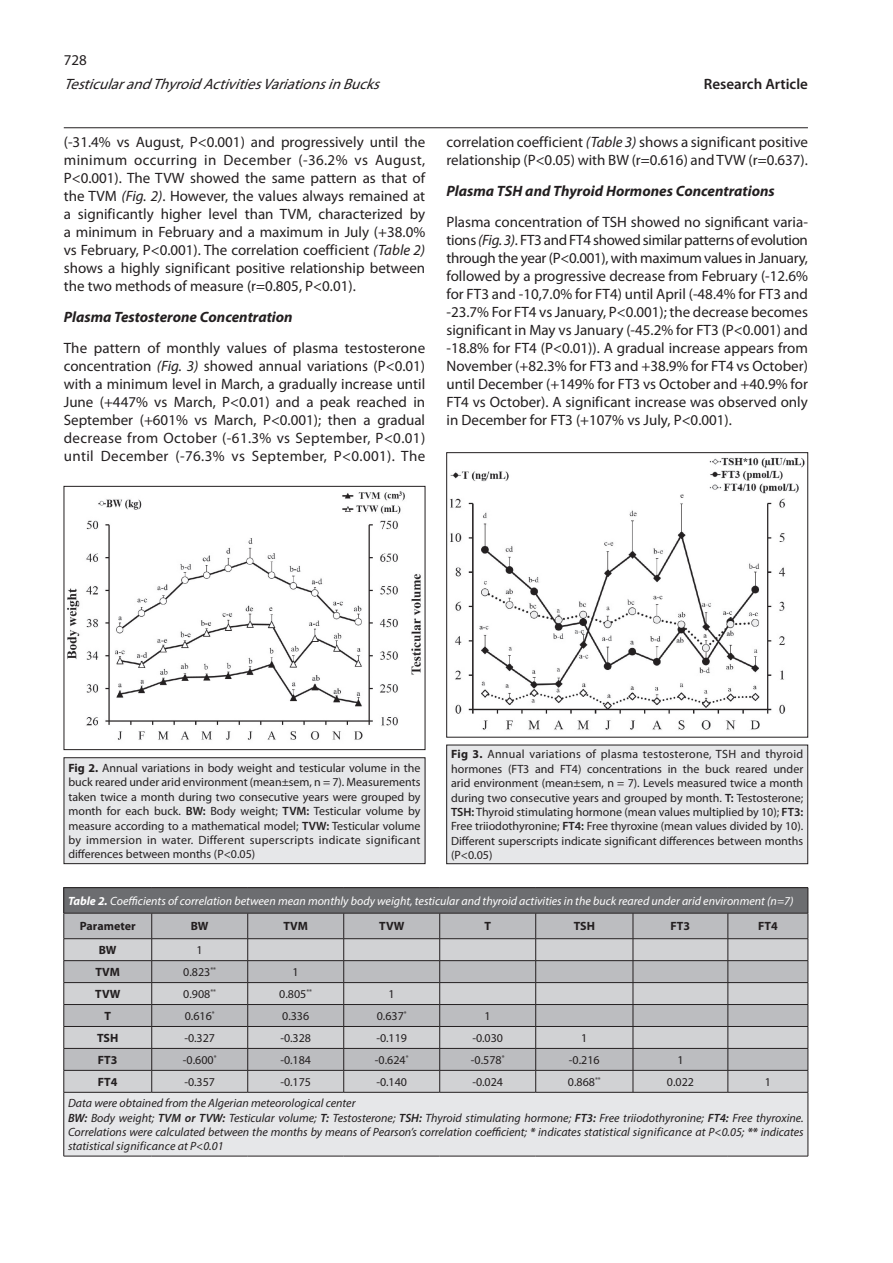
<style>
.page{position:relative;width:893px;height:1263px;background:#fff}
.page>*{position:absolute;margin:0;border:0;box-sizing:border-box;transform-origin:0 0}
.METIN{font:15px/18px "Myriad Pro";color:#231f20;text-align:justify}
.METIN-2{font:italic 700 15px "Myriad Pro";color:#231f20}
.t1{font:italic 15px "Myriad Pro";color:#231f20}
.t2{font:600 15px "Myriad Pro";color:#231f20}
.KAYNAK{font:12px/14.4px "Myriad Pro";color:#231f20;text-align:justify}
.TABLO{font:italic 12px/14.4px "Myriad Pro";color:#231f20;text-align:justify}
.TABLO-2{font:12px "Myriad Pro";color:#231f20}
.TABLO-3{font:italic 12px "Myriad Pro";color:#fff}
.TABLO-4{font:700 12px "Myriad Pro";color:#231f20}
.s1{font-style:italic}
.s2{font-weight:700}
.s3{font-weight:600}
</style>
<div class="page">
<hr style="left:64px;top:127px;width:744px;height:1px;background:#231f20">
<img style="left:67px;top:491px;width:354px;height:249px">
<div style="left:64px;top:486px;width:361px;height:264px;border:1px solid #231f20"></div>
<div style="left:64px;top:758px;width:361px;height:106px;background:#e6e7e9"></div>
<div style="left:64px;top:757px;width:361px;height:107px;border:1px solid #231f20"></div>
<img style="left:450px;top:457px;width:355px;height:273px">
<div style="left:446px;top:452px;width:362px;height:285px;border:1px solid #231f20"></div>
<div style="left:447px;top:745px;width:361px;height:119px;background:#e6e7e9"></div>
<div style="left:446px;top:745px;width:362px;height:119px;border:1px solid #231f20"></div>
<div style="left:64px;top:1092px;width:744px;height:64px;background:#e6e7e9"></div>
<hr style="left:64px;top:887px;width:88px;height:1px;background:#231f20">
<hr style="left:152px;top:887px;width:96px;height:1px;background:#231f20">
<hr style="left:248px;top:887px;width:96px;height:1px;background:#231f20">
<hr style="left:344px;top:887px;width:96px;height:1px;background:#231f20">
<hr style="left:440px;top:887px;width:96px;height:1px;background:#231f20">
<hr style="left:536px;top:887px;width:97px;height:1px;background:#231f20">
<hr style="left:633px;top:887px;width:95px;height:1px;background:#231f20">
<hr style="left:728px;top:887px;width:80px;height:1px;background:#231f20">
<svg style="left:64px;top:888px;width:745px;height:204px;background:#b3b3b6"></svg>
<hr style="left:64px;top:1092px;width:88px;height:1px;background:#231f20">
<hr style="left:64px;top:1092px;width:1px;height:64px;background:#231f20">
<hr style="left:152px;top:1092px;width:96px;height:1px;background:#231f20">
<hr style="left:248px;top:1092px;width:96px;height:1px;background:#231f20">
<hr style="left:344px;top:1092px;width:96px;height:1px;background:#231f20">
<hr style="left:440px;top:1092px;width:96px;height:1px;background:#231f20">
<hr style="left:536px;top:1092px;width:97px;height:1px;background:#231f20">
<hr style="left:633px;top:1092px;width:95px;height:1px;background:#231f20">
<hr style="left:728px;top:1092px;width:80px;height:1px;background:#231f20">
<hr style="left:808px;top:1092px;width:1px;height:64px;background:#231f20">
<hr style="left:64px;top:1156px;width:88px;height:1px;background:#231f20">
<hr style="left:152px;top:1156px;width:96px;height:1px;background:#231f20">
<hr style="left:248px;top:1156px;width:96px;height:1px;background:#231f20">
<hr style="left:344px;top:1156px;width:96px;height:1px;background:#231f20">
<hr style="left:440px;top:1156px;width:96px;height:1px;background:#231f20">
<hr style="left:536px;top:1156px;width:97px;height:1px;background:#231f20">
<hr style="left:633px;top:1156px;width:95px;height:1px;background:#231f20">
<hr style="left:728px;top:1156px;width:80px;height:1px;background:#231f20">
<p class="METIN" style="left:64px;top:51px;width:25px">728</p>
<p class="t1" style="left:64px;top:74px;width:323px">TesticularandThyroidActivitiesVariationsinBucks</p>
<p class="t2" style="left:704px;top:74px;width:106px">Research Article</p>
<p class="METIN" style="left:64px;top:133px;width:363px">(-31.4% vs August, P&lt;0.001) and progressively until the minimum occurring in December (-36.2% vs August, P&lt;0.001). The TVW showed the same pattern as that of the TVM <span class="s1">(Fig. 2)</span>. However, the values always remained at a significantly higher level than TVM, characterized by a minimum in February and a maximum in July (+38.0% vs February, P&lt;0.001). The correlation coefficient <span class="s1">(Table 2) </span>shows a highly significant positive relationship between the two methods of measure (r=0.805, P&lt;0.01).</p>
<p class="METIN-2" style="left:64px;top:307px;width:230px">Plasma Testosterone Concentration</p>
<p class="METIN" style="left:64px;top:339px;width:363px">The pattern of monthly values of plasma testosterone concentration <span class="s1">(Fig. 3)</span> showed annual variations (P&lt;0.01) with a minimum level in March, a gradually increase until June (+447% vs March, P&lt;0.01) and a peak reached in September (+601% vs March, P&lt;0.001); then a gradual decrease from October (-61.3% vs September, P&lt;0.01) until December (-76.3% vs September, P&lt;0.001). The</p>
<p class="METIN" style="left:446px;top:133px;width:363px">correlation coefficient <span class="s1">(Table 3)</span> shows a significant positive relationship (P&lt;0.05) with BW (r=0.616) and TVW (r=0.637).</p>
<p class="METIN-2" style="left:446px;top:181px;width:330px">Plasma TSH and Thyroid Hormones Concentrations</p>
<p class="METIN" style="left:446px;top:213px;width:363px">Plasma concentration of TSH showed no significant varia&shy;tions <span class="s1">(Fig. 3)</span>. FT3 and FT4 showed similar patterns of evolution through the year (P&lt;0.001), with maximum values in January, followed by a progressive decrease from February (-12.6% for FT3 and -10,7.0% for FT4) until April (-48.4% for FT3 and -23.7% For FT4 vs January, P&lt;0.001); the decrease becomes significant in May vs January (-45.2% for FT3 (P&lt;0.001) and -18.8% for FT4 (P&lt;0.01)). A gradual increase appears from November (+82.3% for FT3 and +38.9% for FT4 vs October) until December (+149% for FT3 vs October and +40.9% for FT4 vs October). A significant increase was observed only in December for FT3 (+107% vs July, P&lt;0.001).</p>
<p class="KAYNAK" style="left:451px;top:747px;width:354px"><span class="s2">Fig 3.</span> Annual variations of plasma testosterone, TSH and thyroid hormones (FT3 and FT4) concentrations in the buck reared under arid environment (mean±sem, n = 7). Levels measured twice a month during two consecutive years and grouped by month. <span class="s3">T:</span> Testosterone; <span class="s3">TSH:</span> Thyroid stimulating hormone (mean values multiplied by 10); <span class="s3">FT3:<br></span>Free triiodothyronine; <span class="s3">FT4:</span> Free thyroxine (mean values divided by 10).<br>Different superscripts indicate significant differences between months (P&lt;0.05)</p>
<p class="TABLO-3" style="left:68px;top:893px;width:727px"><span class="s2">Table 2.</span> Coefficients of correlation between mean monthly body weight, testicular and thyroid activities in the buck reared under arid environment (n=7)</p>
<p class="TABLO-4" style="left:80px;top:920px;width:57px">Parameter</p>
<p class="TABLO-4" style="left:191px;top:920px;width:19px">BW</p>
<p class="TABLO-4" style="left:283px;top:920px;width:26px">TVM</p>
<p class="TABLO-4" style="left:379px;top:920px;width:27px">TVW</p>
<p class="TABLO-4" style="left:484px;top:920px;width:8px">T</p>
<p class="TABLO-4" style="left:574px;top:920px;width:23px">TSH</p>
<p class="TABLO-4" style="left:671px;top:920px;width:21px">FT3</p>
<p class="TABLO-4" style="left:758px;top:920px;width:21px">FT4</p>
<p class="TABLO-4" style="left:99px;top:943px;width:19px">BW</p>
<p class="TABLO-2" style="left:197px;top:943px;width:8px">1</p>
<p class="TABLO-4" style="left:95px;top:965px;width:26px">TVM</p>
<p class="TABLO-2" style="left:183px;top:965px;width:34px">0.823<sup>**</sup></p>
<p class="TABLO-2" style="left:293px;top:965px;width:8px">1</p>
<p class="TABLO-4" style="left:95px;top:987px;width:27px">TVW</p>
<p class="TABLO-2" style="left:183px;top:987px;width:34px">0.908<sup>**</sup></p>
<p class="TABLO-2" style="left:279px;top:987px;width:34px">0.805<sup>**</sup></p>
<p class="TABLO-2" style="left:389px;top:987px;width:8px">1</p>
<p class="TABLO-4" style="left:104px;top:1009px;width:8px">T</p>
<p class="TABLO-2" style="left:185px;top:1008px;width:31px">0.616<sup>*</sup></p>
<p class="TABLO-2" style="left:282px;top:1008px;width:29px">0.336</p>
<p class="TABLO-2" style="left:377px;top:1008px;width:31px">0.637<sup>*</sup></p>
<p class="TABLO-2" style="left:485px;top:1008px;width:8px">1</p>
<p class="TABLO-4" style="left:97px;top:1031px;width:23px">TSH</p>
<p class="TABLO-2" style="left:184px;top:1030px;width:32px">-0.327</p>
<p class="TABLO-2" style="left:280px;top:1030px;width:32px">-0.328</p>
<p class="TABLO-2" style="left:376px;top:1030px;width:32px">-0.119</p>
<p class="TABLO-2" style="left:472px;top:1030px;width:32px">-0.030</p>
<p class="TABLO-2" style="left:581px;top:1030px;width:8px">1</p>
<p class="TABLO-4" style="left:98px;top:1053px;width:21px">FT3</p>
<p class="TABLO-2" style="left:183px;top:1052px;width:35px">-0.600<sup>*</sup></p>
<p class="TABLO-2" style="left:280px;top:1052px;width:32px">-0.184</p>
<p class="TABLO-2" style="left:375px;top:1052px;width:35px">-0.624<sup>*</sup></p>
<p class="TABLO-2" style="left:471px;top:1052px;width:35px">-0.578<sup>*</sup></p>
<p class="TABLO-2" style="left:569px;top:1052px;width:32px">-0.216</p>
<p class="TABLO-2" style="left:677px;top:1052px;width:8px">1</p>
<p class="TABLO-4" style="left:98px;top:1075px;width:21px">FT4</p>
<p class="TABLO-2" style="left:184px;top:1074px;width:32px">-0.357</p>
<p class="TABLO-2" style="left:280px;top:1074px;width:32px">-0.175</p>
<p class="TABLO-2" style="left:376px;top:1074px;width:32px">-0.140</p>
<p class="TABLO-2" style="left:472px;top:1074px;width:32px">-0.024</p>
<p class="TABLO-2" style="left:568px;top:1074px;width:34px">0.868<sup>**</sup></p>
<p class="TABLO-2" style="left:667px;top:1074px;width:29px">0.022</p>
<p class="TABLO-2" style="left:765px;top:1074px;width:8px">1</p>
<p class="TABLO" style="left:68px;top:1096px;width:289px">Data were obtained from the Algerian meteorological center</p>
<p class="TABLO" style="left:68px;top:1110px;width:737px"><span class="s3">BW:</span> Body weight; <span class="s3">TVM or TVW:</span> Testicular volume; <span class="s3">T:</span> Testosterone; <span class="s3">TSH:</span> Thyroid stimulating hormone; <span class="s3">FT3:</span> Free triiodothyronine; <span class="s3">FT4:</span> Free thyroxine.<br>Correlations were calculated between the months by means of Pearson’s correlation coefficient; <span class="s3">*</span> indicates statistical significance at P&lt;0.05; <span class="s3">**</span> indicates statistical significance at P&lt;0.01</p>
<p class="KAYNAK" style="left:68px;top:760px;width:354px"><span class="s2">Fig 2.</span> Annual variations in body weight and testicular volume in the buck reared under arid environment (mean±sem, n = 7). Measurements taken twice a month during two consecutive years were grouped by month for each buck. <span class="s3">BW:</span> Body weight; <span class="s3">TVM:</span> Testicular volume by measure according to a mathematical model; <span class="s3">TVW:</span> Testicular volume by immersion in water. Different superscripts indicate significant differences between months (P&lt;0.05)</p>
</div>
